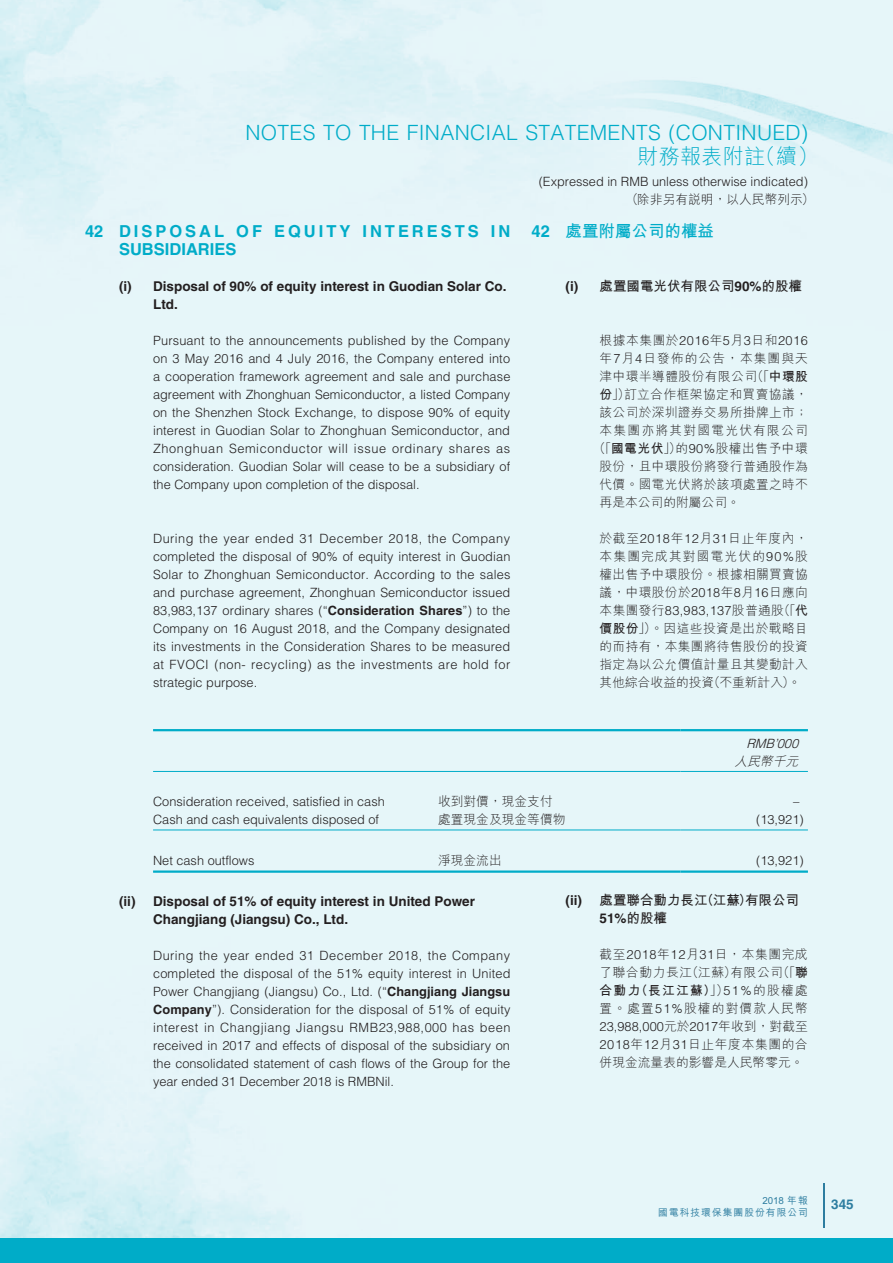
<style>
.page{position:relative;width:893px;height:1263px;background:#e6f6f9}
.page>*{position:absolute;margin:0;border:0;box-sizing:border-box;transform-origin:0 0}
.t1{font:300 21px "Helvetica LT Std";letter-spacing:.015em;color:#00acc8}
.t2{font:300 21px "M Hei HK";letter-spacing:.015em;color:#00acc8}
.t3{font:700 16.5px/18px "Helvetica LT Std";letter-spacing:.18em;color:#00acc8}
.t4{font:700 16.5px "M Hei HK";color:#00acc8}
.t5{font:700 13.5px/18px "Helvetica LT Std";color:#231f20}
.t6{font:700 13.5px "M Hei HK";color:#231f20}
.t7{font:700 13.5px "Helvetica LT Std";color:#2d7da0}
.t8{font:300 12.75px/18px "Helvetica LT Std";color:#231f20;text-align:justify}
.t9{font:300 12.75px/18px "M Hei HK";letter-spacing:.025em;color:#231f20;text-align:justify}
.t10{font:300 12.75px/18px "M Hei HK";color:#231f20}
.t11{font:300 12.75px "M Hei HK";letter-spacing:.08em;color:#231f20}
.t12{font:300 12.75px "M Hei HK";letter-spacing:.095em;color:#231f20}
.t13{font:italic 300 12.75px "Helvetica LT Std";color:#231f20}
.t14{font:italic 300 12.75px "M Hei HK";color:#231f20}
.t15{font:500 9.75px/12px "M Hei HK";letter-spacing:.105em;color:#2d7da0;text-align:right}
.s1{font-weight:700}
.s2{font-family:"Helvetica LT Std"}
.s3{font-family:"M Hei HK"}
</style>
<div class="page">
<div style="left:0;top:1238px;width:893px;height:25px;background:#00acc8"></div>
<hr style="left:824px;top:1183px;width:1px;height:44px;background:#2d7da0">
<hr style="left:153px;top:729px;width:285px;height:2px;background:#00acc8">
<hr style="left:438px;top:729px;width:242px;height:2px;background:#00acc8">
<hr style="left:680px;top:729px;width:128px;height:2px;background:#00acc8">
<hr style="left:153px;top:771px;width:285px;height:1px;background:#00acc8">
<hr style="left:438px;top:771px;width:242px;height:1px;background:#00acc8">
<hr style="left:680px;top:771px;width:128px;height:1px;background:#00acc8">
<hr style="left:153px;top:829px;width:285px;height:1px;background:#00acc8">
<hr style="left:438px;top:829px;width:242px;height:1px;background:#00acc8">
<hr style="left:680px;top:829px;width:128px;height:1px;background:#00acc8">
<hr style="left:153px;top:870px;width:285px;height:3px;background:#00acc8">
<hr style="left:438px;top:870px;width:242px;height:3px;background:#00acc8">
<hr style="left:680px;top:870px;width:128px;height:3px;background:#00acc8">
<h1 class="t1" style="left:245px;top:119px;width:564px">NOTES TO THE FINANCIAL STATEMENTS (CONTINUED)</h1>
<h1 class="t2" style="left:638px;top:145px;width:182px">財務報表附註（續）</h1>
<p class="t3" style="left:119px;top:222px;width:393px;text-indent:-34px">42 DISPOSAL OF EQUITY INTERESTS IN<br>SUBSIDIARIES</p>
<p class="t5" style="left:153px;top:277px;width:355px;text-indent:-34px">(i) Disposal of 90% of equity interest in Guodian Solar Co.<br>Ltd.</p>
<p class="t8" style="left:153px;top:332px;width:359px">Pursuant to the announcements published by the Company on 3 May 2016 and 4 July 2016, the Company entered into a cooperation framework agreement and sale and purchase agreement with Zhonghuan Semiconductor, a listed Company on the Shenzhen Stock Exchange, to dispose 90% of equity interest in Guodian Solar to Zhonghuan Semiconductor, and Zhonghuan Semiconductor will issue ordinary shares as consideration. Guodian Solar will cease to be a subsidiary of the Company upon completion of the disposal.</p>
<p class="t8" style="left:153px;top:530px;width:359px">During the year ended 31 December 2018, the Company completed the disposal of 90% of equity interest in Guodian Solar to Zhonghuan Semiconductor. According to the sales and purchase agreement, Zhonghuan Semiconductor issued 83,983,137 ordinary shares (“<span class="s1">Consideration Shares</span>”) to the Company on 16 August 2018, and the Company designated its investments in the Consideration Shares to be measured at FVOCI (non- recycling) as the investments are hold for strategic purpose.</p>
<p class="t8" style="left:539px;top:172px;width:271px">(Expressed in RMB unless otherwise indicated)</p>
<p class="t10" style="left:626px;top:190px;width:190px">（除非另有說明，以人民幣列示）</p>
<p class="t4" style="left:531px;top:219px;width:184px"><span class="s2">42</span> 處置附屬公司的權益</p>
<p class="t6" style="left:566px;top:276px;width:238px"><span class="s2">(i)</span> 處置國電光伏有限公司<span class="s2">90%</span>的股權</p>
<p class="t9" style="left:600px;top:331px;width:210px">根據本集團於<span class="s2">2016</span>年<span class="s2">5</span>月<span class="s2">3</span>日和<span class="s2">2016</span></p>
<p class="t11" style="left:600px;top:352px;width:210px">年<span class="s2">7</span>月<span class="s2">4</span>日發佈的公告，本集團與天</p>
<p class="t9" style="left:600px;top:367px;width:210px">津中環半導體股份有限公司（「<span class="s1">中環股</span></p>
<p class="t9" style="left:600px;top:385px;width:210px"><span class="s1">份</span>」）訂立合作框架協定和買賣協議，</p>
<p class="t9" style="left:600px;top:403px;width:210px">該公司於深圳證券交易所掛牌上市；</p>
<p class="t12" style="left:600px;top:424px;width:210px">本集團亦將其對國電光伏有限公司</p>
<p class="t9" style="left:593px;top:439px;width:216px">（「<span class="s1">國電光伏</span>」）的<span class="s2">90%</span>股權出售予中環</p>
<p class="t9" style="left:600px;top:457px;width:210px">股份，且中環股份將發行普通股作為</p>
<p class="t9" style="left:600px;top:475px;width:210px">代價。國電光伏將於該項處置之時不</p>
<p class="t10" style="left:600px;top:493px;width:142px">再是本公司的附屬公司。</p>
<p class="t9" style="left:600px;top:529px;width:210px">於截至<span class="s2">2018</span>年<span class="s2">12</span>月<span class="s2">31</span>日止年度內，本集團完成其對國電光伏的<span class="s2">90%</span>股權出售予中環股份。根據相關買賣協議，中環股份於<span class="s2">2018</span>年<span class="s2">8</span>月<span class="s2">16</span>日應向本集團發行<span class="s2">83,983,137</span>股普通股（「<span class="s1">代價股份</span>」）。因這些投資是出於戰略目的而持有，本集團將待售股份的投資指定為以公允價值計量且其變動計入其他綜合收益的投資（不重新計入）。</p>
<p class="t13" style="left:746px;top:735px;width:57px">RMB’000</p>
<p class="t14" style="left:734px;top:754px;width:69px">人民幣千元</p>
<p class="t8" style="left:153px;top:792px;width:233px">Consideration received, satisfied in cash</p>
<p class="t10" style="left:438px;top:792px;width:116px">收到對價，現金支付</p>
<p class="t8" style="left:793px;top:792px;width:8px">–</p>
<p class="t8" style="left:153px;top:810px;width:228px">Cash and cash equivalents disposed of</p>
<p class="t10" style="left:438px;top:810px;width:129px">處置現金及現金等價物</p>
<p class="t8" style="left:756px;top:810px;width:49px">(13,921)</p>
<p class="t8" style="left:153px;top:851px;width:103px">Net cash outflows</p>
<p class="t9" style="left:438px;top:851px;width:65px">淨現金流出</p>
<p class="t8" style="left:756px;top:851px;width:49px">(13,921)</p>
<p class="t5" style="left:119px;top:891px;width:18px">(ii)</p>
<p class="t5" style="left:153px;top:891px;width:323px">Disposal of 51% of equity interest in United Power<br>Changjiang (Jiangsu) Co., Ltd.</p>
<p class="t8" style="left:153px;top:946px;width:359px">During the year ended 31 December 2018, the Company completed the disposal of the 51% equity interest in United Power Changjiang (Jiangsu) Co., Ltd. (“<span class="s1">Changjiang Jiangsu Company</span>”). Consideration for the disposal of 51% of equity interest in Changjiang Jiangsu RMB23,988,000 has been received in 2017 and effects of disposal of the subsidiary on the consolidated statement of cash flows of the Group for the year ended 31 December 2018 is RMBNil.</p>
<p class="t5" style="left:566px;top:891px;width:18px">(ii)</p>
<p class="t6" style="left:600px;top:890px;width:201px">處置聯合動力長江（江蘇）有限公司</p>
<p class="t5" style="left:600px;top:909px;width:69px">51%<span class="s3">的股權</span></p>
<p class="t9" style="left:600px;top:945px;width:210px">截至<span class="s2">2018</span>年<span class="s2">12</span>月<span class="s2">31</span>日，本集團完成了聯合動力長江（江蘇）有限公司（「<span class="s1">聯合動力（長江江蘇）</span>」）<span class="s2">51%</span>的股權處置。處置<span class="s2">51%</span>股權的對價款人民幣</p>
<p class="t8" style="left:600px;top:1017px;width:210px">23,988,000<span class="s3">元於</span>2017<span class="s3">年收到，對截至</span></p>
<p class="t10" style="left:600px;top:1035px;width:210px"><span class="s2">2018</span>年<span class="s2">12</span>月<span class="s2">31</span>日止年度本集團的合併現金流量表的影響是人民幣零元。</p>
<p class="t15" style="left:658px;top:1193px;width:151px">2018 年報<br>國電科技環保集團股份有限公司</p>
<p class="t7" style="left:831px;top:1196px;width:24px">345</p>
</div>
